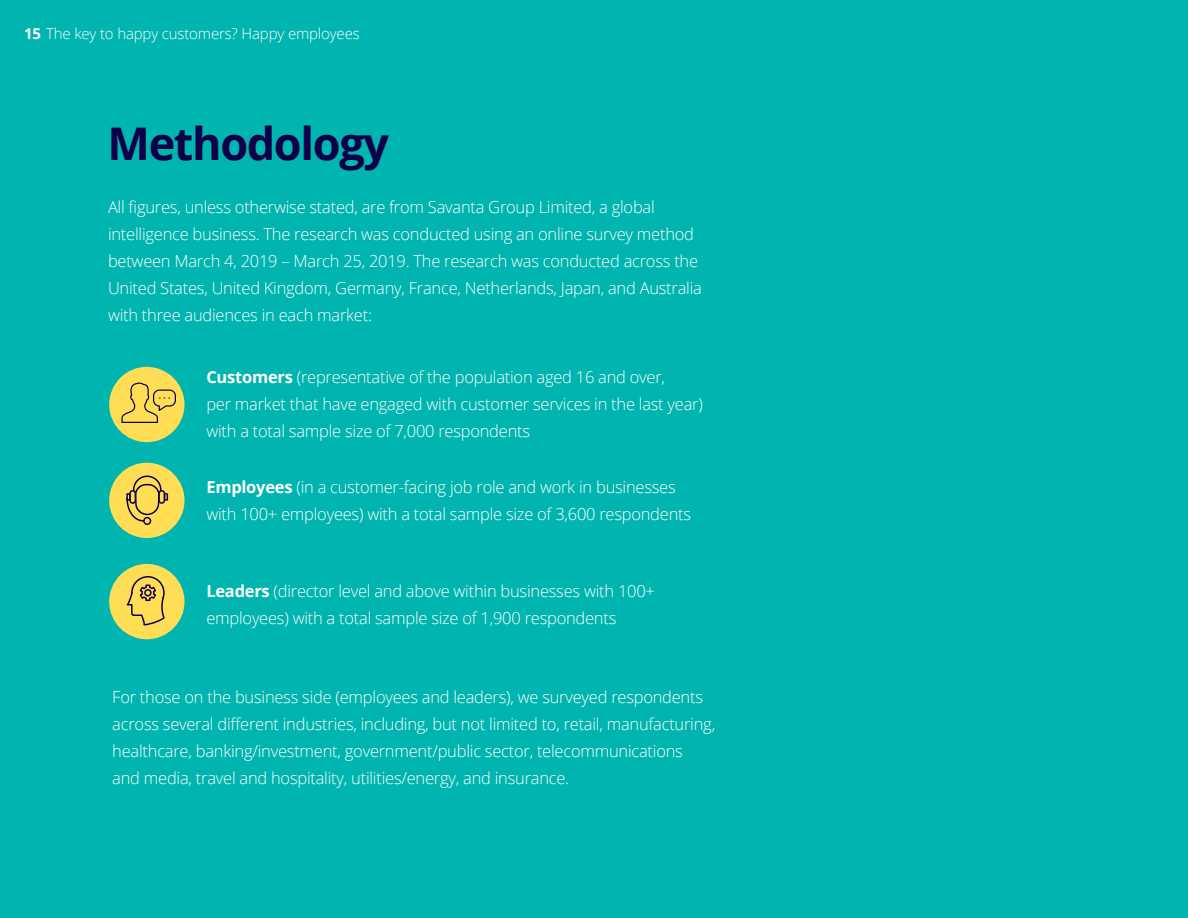
<style>
.page{position:relative;width:1188px;height:918px;background:#00b5af}
.page>*{position:absolute;margin:0;border:0;box-sizing:border-box;transform-origin:0 0}
.t1{font:700 45px "Open Sans";letter-spacing:-.03em;color:#0e0048}
.t2{font:300 16.5px/27px "Open Sans";letter-spacing:-.015em;color:#fff}
.t3{font:300 15px "Open Sans";letter-spacing:-.01em;color:#fff}
.s1{font-weight:700}
</style>
<div class="page">
<div style="left:109px;top:367px;width:76px;height:75px;background:#fd5;border-radius:50%"></div>
<div style="left:109px;top:564px;width:76px;height:75px;background:#fd5;border-radius:50%"></div>
<div style="left:109px;top:463px;width:76px;height:75px;background:#fd5;border-radius:50%"></div>
<svg style="left:121px;top:383px;width:55px;height:40px"></svg>
<svg style="left:127px;top:576px;width:38px;height:50px"></svg>
<svg style="left:126px;top:476px;width:42px;height:49px"></svg>
<p class="t3" style="left:24px;top:23px;width:337px"><span class="s1">15</span> The key to happy customers? Happy employees</p>
<h1 class="t1" style="left:108px;top:112px;width:283px">Methodology</h1>
<p class="t2" style="left:108px;top:193px;width:595px">All figures, unless otherwise stated, are from Savanta Group Limited, a global intelligence business. The research was conducted using an online survey method between March 4, 2019 – March 25, 2019. The research was conducted across the United States, United Kingdom, Germany, France, Netherlands, Japan, and Australia with three audiences in each market:</p>
<p class="t2" style="left:206px;top:363px;width:498px"><span class="s1">Customers</span> (representative of the population aged 16 and over,<br>per market that have engaged with customer services in the last year) with a total sample size of 7,000 respondents</p>
<p class="t2" style="left:206px;top:473px;width:486px"><span class="s1">Employees</span> (in a customer-facing job role and work in businesses with 100+ employees) with a total sample size of 3,600 respondents</p>
<p class="t2" style="left:206px;top:577px;width:450px"><span class="s1">Leaders</span> (director level and above within businesses with 100+ employees) with a total sample size of 1,900 respondents</p>
<p class="t2" style="left:112px;top:683px;width:604px">For those on the business side (employees and leaders), we surveyed respondents across several different industries, including, but not limited to, retail, manufacturing, healthcare, banking/investment, government/public sector, telecommunications<br>and media, travel and hospitality, utilities/energy, and insurance.</p>
</div>
